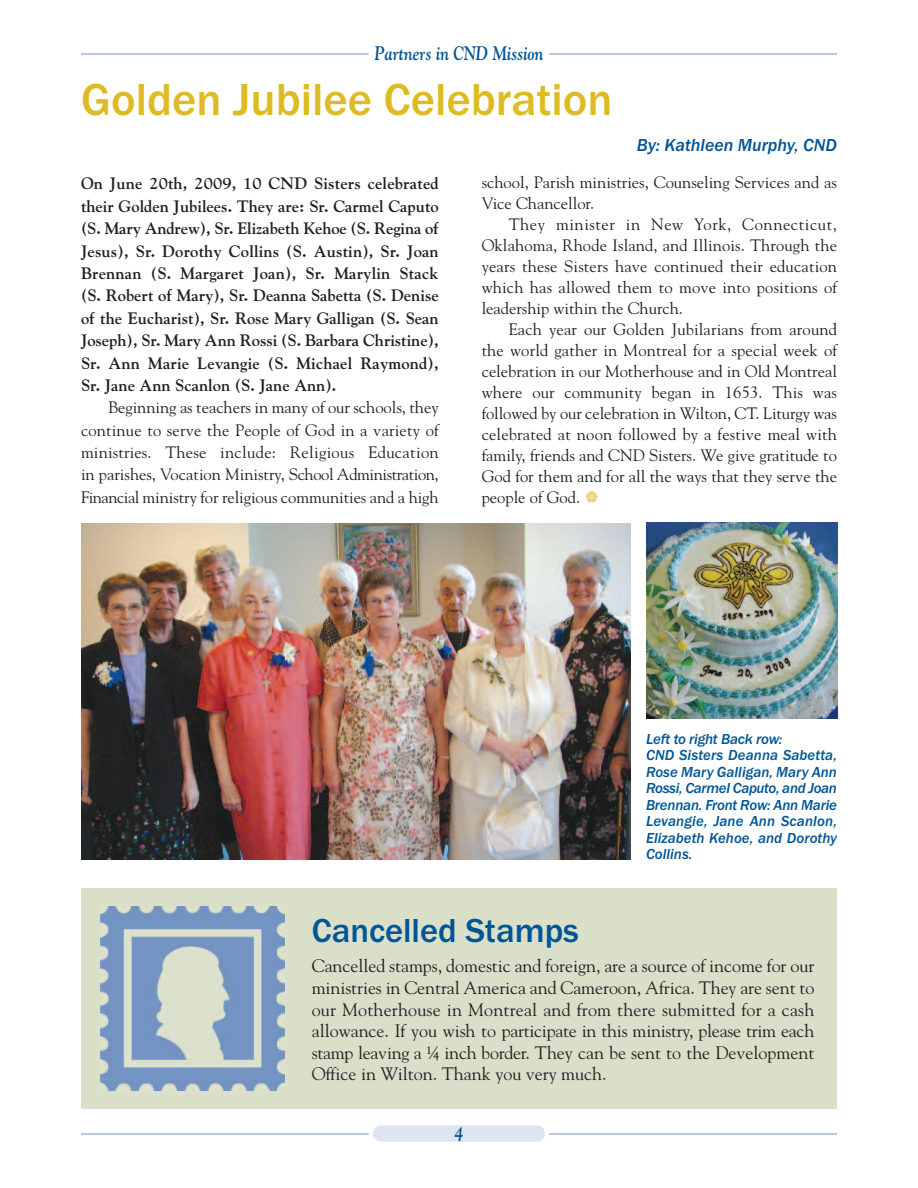
<style>
.page{position:relative;width:918px;height:1188px;background:#fff}
.page>*{position:absolute;margin:0;border:0;box-sizing:border-box;transform-origin:0 0}
.t1{font:500 46.5px "Franklin Gothic";color:#debb22}
.t2{font:500 34.5px "Franklin Gothic";color:#005595}
.t3{font:italic 700 19.5px "Goudy";color:#005595;scale:.8 1}
.t4{font:18px/21.6px "Goudy";color:#231f20;text-align:justify}
.t5{font:italic 500 18px "Franklin Gothic";color:#005595}
.t6{font:16.5px/21px "Goudy";color:#231f20;text-align:justify}
.t7{font:700 16.5px/22.4px "Goudy";letter-spacing:.01em;color:#231f20;text-align:justify}
.t8{font:italic 500 15px/16.5px "Franklin Gothic";color:#005595}
</style>
<div class="page">
<div style="left:373px;top:1125px;width:172px;height:17px;background:#dee4f0;border-radius:8px"></div>
<hr style="left:81px;top:53px;width:288px;height:2px;background:#a4b7d7">
<hr style="left:549px;top:53px;width:288px;height:2px;background:#a4b7d7">
<hr style="left:81px;top:1133px;width:288px;height:2px;background:#a4b7d7">
<hr style="left:549px;top:1133px;width:288px;height:2px;background:#a4b7d7">
<img style="left:81px;top:523px;width:550px;height:336px">
<div style="left:81px;top:888px;width:756px;height:221px;background:#dadfca"></div>
<img style="left:100px;top:906px;width:184px;height:184px">
<img style="left:646px;top:523px;width:191px;height:195px">
<p class="t3" style="left:375px;top:42px;width:213px">Partners in CND Mission</p>
<h1 class="t1" style="left:81px;top:71px;width:533px">Golden Jubilee Celebration</h1>
<p class="t5" style="left:637px;top:134px;width:202px">By: Kathleen Murphy, CND</p>
<p class="t7" style="left:81px;top:173px;width:359px">On June 20th, 2009, 10 CND Sisters celebrated their Golden Jubilees. They are: Sr. Carmel Caputo (S. Mary Andrew), Sr. Elizabeth Kehoe (S. Regina of Jesus), Sr. Dorothy Collins (S. Austin), Sr. Joan Brennan (S. Margaret Joan), Sr. Marylin Stack (S. Robert of Mary), Sr. Deanna Sabetta (S. Denise of the Eucharist), Sr. Rose Mary Galligan (S. Sean Joseph), Sr. Mary Ann Rossi (S. Barbara Christine), Sr. Ann Marie Levangie (S. Michael Raymond), Sr. Jane Ann Scanlon (S. Jane Ann).</p>
<p class="t6" style="left:81px;top:396px;width:359px;line-height:22.4px;text-indent:27px">Beginning as teachers in many of our schools, they continue to serve the People of God in a variety of ministries. These include: Religious Education in parishes, Vocation Ministry, School Administration, Financial ministry for religious communities and a high</p>
<p class="t6" style="left:482px;top:172px;width:357px">school, Parish ministries, Counseling Services and as<br>Vice Chancellor.</p>
<p class="t6" style="left:482px;top:214px;width:357px;text-indent:27px">They minister in New York, Connecticut, Oklahoma, Rhode Island, and Illinois. Through the years these Sisters have continued their education which has allowed them to move into positions of leadership within the Church.</p>
<p class="t6" style="left:482px;top:319px;width:357px;text-indent:27px">Each year our Golden Jubilarians from around the world gather in Montreal for a special week of celebration in our Motherhouse and in Old Montreal where our community began in 1653. This was followed by our celebration in Wilton, CT. Liturgy was celebrated at noon followed by a festive meal with family, friends and CND Sisters. We give gratitude to God for them and for all the ways that they serve the people of God.</p>
<p class="t8" style="left:646px;top:730px;width:192px">Left to right Back row:<br>CND Sisters Deanna Sabetta,<br>Rose Mary Galligan, Mary Ann<br>Rossi, Carmel Caputo, and Joan<br>Brennan. Front Row: Ann Marie<br>Levangie, Jane Ann Scanlon,<br>Elizabeth Kehoe, and Dorothy<br>Collins.</p>
<h2 class="t2" style="left:312px;top:910px;width:269px">Cancelled Stamps</h2>
<p class="t4" style="left:312px;top:955px;width:504px">Cancelled stamps, domestic and foreign, are a source of income for our ministries in Central America and Cameroon, Africa. They are sent to our Motherhouse in Montreal and from there submitted for a cash allowance. If you wish to participate in this ministry, please trim each stamp leaving a ¼ inch border. They can be sent to the Development Office in Wilton. Thank you very much.</p>
<p class="t3" style="left:455px;top:1122px;width:12px">4</p>
</div>
